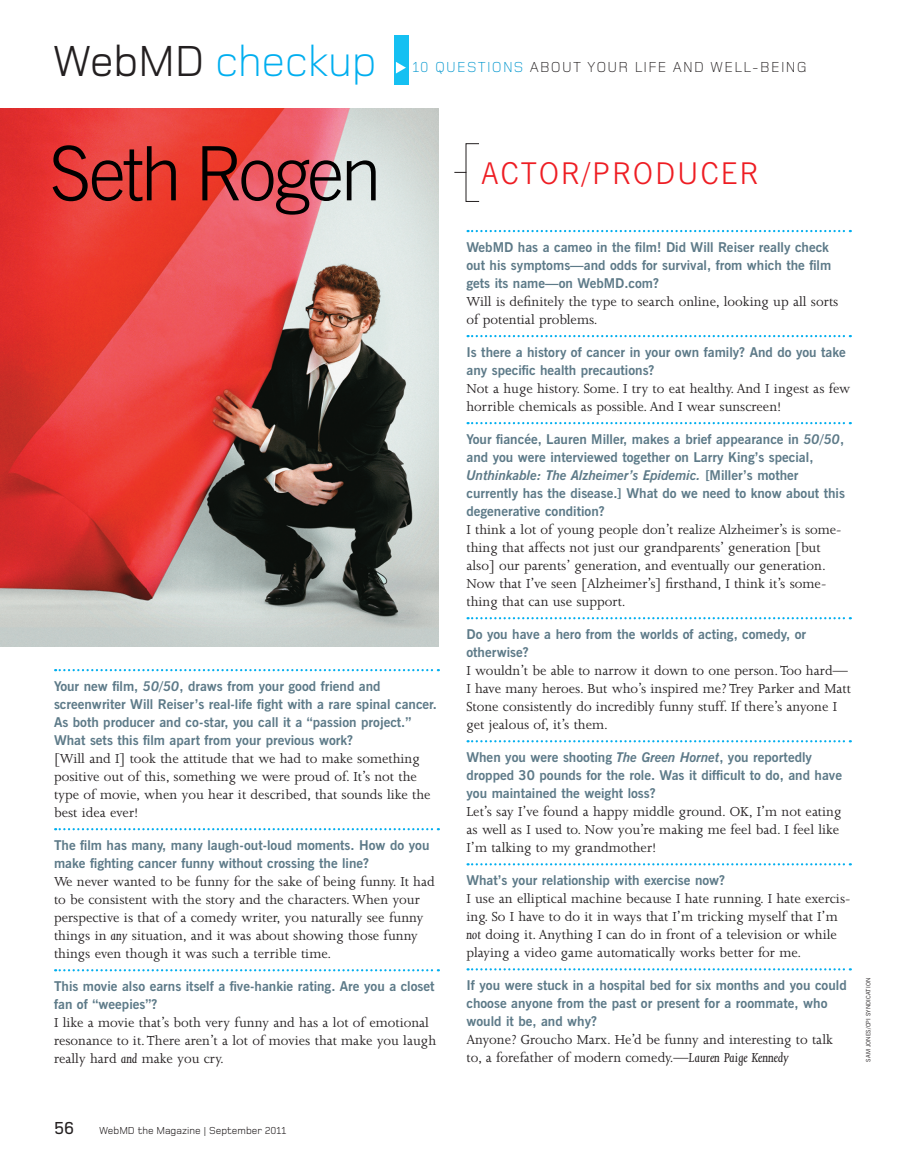
<style>
.page{position:relative;width:905px;height:1175px;background:#fff}
.page>*{position:absolute;margin:0;border:0;box-sizing:border-box;transform-origin:0 0}
.t1{font:300 75px "News Gothic BT";letter-spacing:-.035em;color:#000}
.t2{font:300 45px "Foundry Monoline";letter-spacing:-.01em;color:#00aeef}
.t3{font:300 30px "News Gothic BT";letter-spacing:.07em;color:#ee1d23}
.t4{font:500 18px "Foundry Monoline";color:#231f20}
.t5{font:15px/18px "Joanna";color:#231f20}
.t6{font:300 15px "Foundry Monoline";letter-spacing:.08em;color:#231f20}
.t7{font:700 13.5px/18px "News Gothic BT";color:#5d7a88}
.t8{font:10.5px "Foundry Monoline";color:#231f20}
.t9{font:6px "News Gothic BT";letter-spacing:.02em;color:#231f20}
.s1{font-weight:400;color:#231f20}
.s2{color:#0096ce}
.s3{font-style:italic}
</style>
<div class="page">
<div style="left:394px;top:35px;width:14px;height:50px;background:#15c0f2"></div>
<svg style="left:396px;top:62px;width:10px;height:11px"></svg>
<img style="left:0;top:108px;width:439px;height:538px">
<svg style="left:55px;top:669px;width:384px;height:2px"></svg>
<svg style="left:55px;top:828px;width:384px;height:2px"></svg>
<svg style="left:55px;top:969px;width:384px;height:2px"></svg>
<svg style="left:467px;top:230px;width:383px;height:2px"></svg>
<svg style="left:467px;top:335px;width:383px;height:2px"></svg>
<svg style="left:467px;top:422px;width:383px;height:2px"></svg>
<svg style="left:467px;top:617px;width:383px;height:2px"></svg>
<svg style="left:467px;top:740px;width:383px;height:2px"></svg>
<svg style="left:467px;top:863px;width:383px;height:2px"></svg>
<svg style="left:467px;top:968px;width:383px;height:2px"></svg>
<h2 class="t2" style="left:52px;top:37px;width:325px"><span class="s1">WebMD</span> checkup</h2>
<p class="t6" style="left:412px;top:59px;width:396px"><span class="s2">10 QUESTIONS</span> ABOUT YOUR LIFE AND WELL-BEING</p>
<h1 class="t1" style="left:50px;top:128px;width:333px">Seth Rogen</h1>
<p class="t7" style="left:54px;top:677px;width:384px">Your new film, <span class="s3">50/50</span>, draws from your good friend and screenwriter Will Reiser’s real-life fight with a rare spinal cancer.<br>As both producer and co-star, you call it a “passion project.” What sets this film apart from your previous work?</p>
<p class="t5" style="left:54px;top:749px;width:378px">[Will and I] took the attitude that we had to make something positive out of this, something we were proud of. It’s not the type of movie, when you hear it described, that sounds like the best idea ever!</p>
<p class="t7" style="left:54px;top:836px;width:377px">The film has many, many laugh-out-loud moments. How do you make fighting cancer funny without crossing the line?</p>
<p class="t5" style="left:54px;top:872px;width:382px">We never wanted to be funny for the sake of being funny. It had to be consistent with the story and the characters. When your perspective is that of a comedy writer, you naturally see funny things in <span class="s3">any</span> situation, and it was about showing those funny things even though it was such a terrible time.</p>
<p class="t7" style="left:54px;top:977px;width:382px">This movie also earns itself a five-hankie rating. Are you a closet fan of “weepies”?</p>
<p class="t5" style="left:54px;top:1013px;width:383px">I like a movie that’s both very funny and has a lot of emotional resonance to it. There aren’t a lot of movies that make you laugh really hard <span class="s3">and</span> make you cry.</p>
<p class="t4" style="left:54px;top:1118px;width:22px">56</p>
<p class="t8" style="left:99px;top:1125px;width:189px">WebMD the Magazine | September 2011</p>
<h3 class="t3" style="left:481px;top:155px;width:279px">ACTOR/PRODUCER</h3>
<p class="t7" style="left:466px;top:238px;width:366px">WebMD has a cameo in the film! Did Will Reiser really check out his symptoms—and odds for survival, from which the film gets its name—on WebMD.com?</p>
<p class="t5" style="left:466px;top:292px;width:373px">Will is definitely the type to search online, looking up all sorts of potential problems.</p>
<p class="t7" style="left:466px;top:343px;width:381px">Is there a history of cancer in your own family? And do you take any specific health precautions?</p>
<p class="t5" style="left:466px;top:379px;width:385px">Not a huge history. Some. I try to eat healthy. And I ingest as few horrible chemicals as possible. And I wear sunscreen!</p>
<p class="t7" style="left:466px;top:430px;width:380px">Your fiancée, Lauren Miller, makes a brief appearance in <span class="s3">50/50</span>, and you were interviewed together on Larry King’s special, <span class="s3">Unthinkable: The Alzheimer’s Epidemic.</span> [Miller’s mother currently has the disease.] What do we need to know about this degenerative condition?</p>
<p class="t5" style="left:466px;top:520px;width:376px">I think a lot of young people don’t realize Alzheimer’s is some&shy;thing that affects not just our grandparents’ generation [but also] our parents’ generation, and eventually our generation.<br>Now that I’ve seen [Alzheimer’s] firsthand, I think it’s some&shy;thing that can use support.</p>
<p class="t7" style="left:466px;top:625px;width:341px">Do you have a hero from the worlds of acting, comedy, or otherwise?</p>
<p class="t5" style="left:466px;top:661px;width:386px">I wouldn’t be able to narrow it down to one person. Too hard— I have many heroes. But who’s inspired me? Trey Parker and Matt Stone consistently do incredibly funny stuff. If there’s anyone I get jealous of, it’s them.</p>
<p class="t7" style="left:466px;top:748px;width:377px">When you were shooting <span class="s3">The Green Hornet</span>, you reportedly dropped 30 pounds for the role. Was it difficult to do, and have you maintained the weight loss?</p>
<p class="t5" style="left:466px;top:802px;width:376px">Let’s say I’ve found a happy middle ground. OK, I’m not eating as well as I used to. Now you’re making me feel bad. I feel like<br>I’m talking to my grandmother!</p>
<p class="t7" style="left:466px;top:871px;width:260px">What’s your relationship with exercise now?</p>
<p class="t5" style="left:466px;top:889px;width:385px">I use an elliptical machine because I hate running. I hate exercis&shy;ing. So I have to do it in ways that I’m tricking myself that I’m <span class="s3">not</span> doing it. Anything I can do in front of a television or while playing a video game automatically works better for me.</p>
<p class="t7" style="left:466px;top:976px;width:382px">If you were stuck in a hospital bed for six months and you could choose anyone from the past or present for a roommate, who would it be, and why?</p>
<p class="t5" style="left:466px;top:1030px;width:368px">Anyone? Groucho Marx. He’d be funny and interesting to talk to, a forefather of modern comedy.—<span class="s3">Lauren Paige Kennedy</span></p>
<p class="t9" style="left:864px;top:1061px;width:85px;rotate:-90deg">SAM JONES/CPI SYNDICATION</p>
</div>
